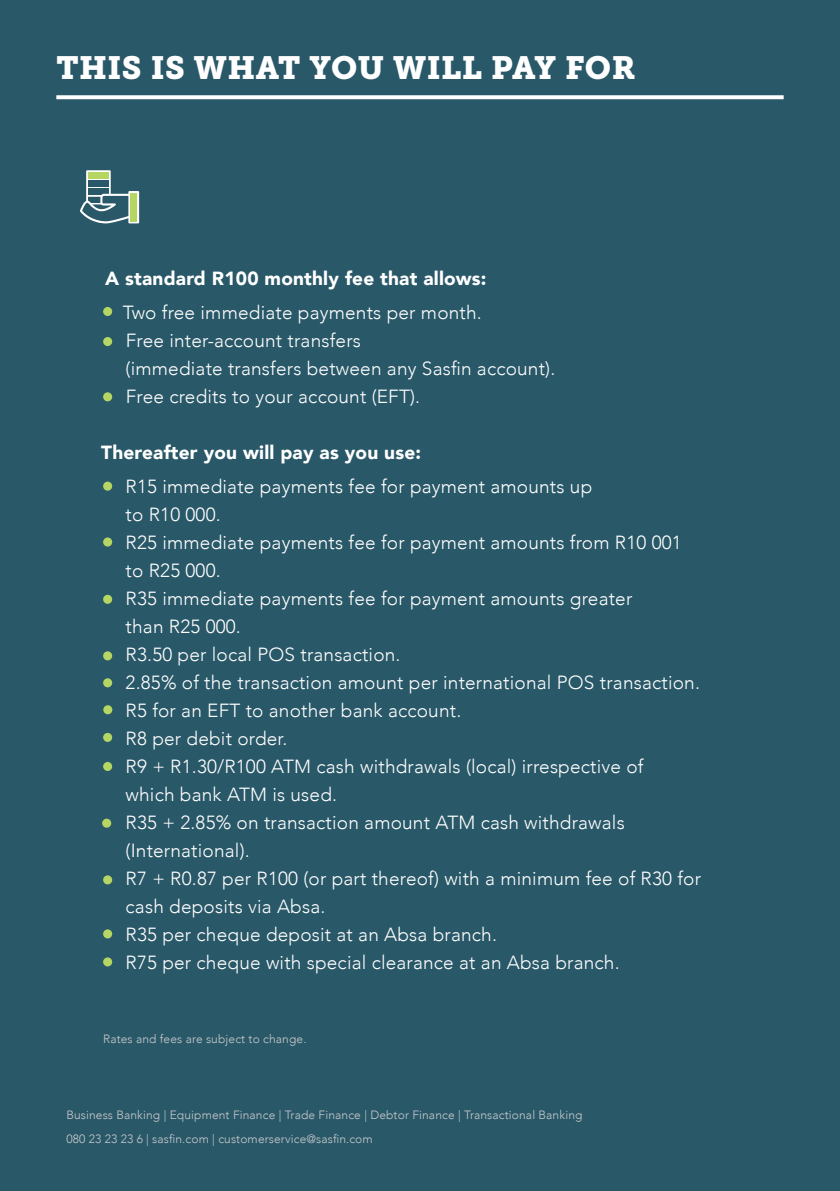
<style>
.page{position:relative;width:840px;height:1191px;background:#fff}
.page>*{position:absolute;margin:0;border:0;box-sizing:border-box;transform-origin:0 0}
.t1{font:32px "Museo Slab 900";letter-spacing:.015em;color:#fff}
.t2{font:300 19px/28px "Avenir";letter-spacing:.01em;color:#fff}
.t3{font:900 19px "Avenir";letter-spacing:.01em;color:#fff}
.t4{font:300 12px/24px "Avenir";letter-spacing:.01em;color:#c9cacc}
</style>
<div class="page">
<div style="left:0;top:0;width:839px;height:1191px;background:#295868"></div>
<svg style="left:56px;top:95px;width:727px;height:4px;background:#f1f4f5"></svg>
<div style="left:103px;top:337px;width:9px;height:9px;background:#b6d664;border-radius:50%"></div>
<div style="left:103px;top:307px;width:9px;height:9px;background:#b6d664;border-radius:50%"></div>
<div style="left:103px;top:392px;width:9px;height:9px;background:#b6d664;border-radius:50%"></div>
<div style="left:103px;top:481px;width:9px;height:10px;background:#b6d664;border-radius:50%"></div>
<div style="left:103px;top:537px;width:9px;height:9px;background:#b6d664;border-radius:50%"></div>
<div style="left:103px;top:595px;width:9px;height:9px;background:#b6d664;border-radius:50%"></div>
<div style="left:103px;top:651px;width:9px;height:9px;background:#b6d664;border-radius:50%"></div>
<div style="left:103px;top:678px;width:9px;height:9px;background:#b6d664;border-radius:50%"></div>
<div style="left:103px;top:733px;width:9px;height:9px;background:#b6d664;border-radius:50%"></div>
<div style="left:103px;top:762px;width:9px;height:9px;background:#b6d664;border-radius:50%"></div>
<div style="left:102px;top:818px;width:9px;height:9px;background:#b6d664;border-radius:50%"></div>
<div style="left:103px;top:705px;width:9px;height:9px;background:#b6d664;border-radius:50%"></div>
<div style="left:103px;top:875px;width:9px;height:9px;background:#b6d664;border-radius:50%"></div>
<div style="left:103px;top:929px;width:9px;height:9px;background:#b6d664;border-radius:50%"></div>
<div style="left:103px;top:957px;width:9px;height:9px;background:#b6d664;border-radius:50%"></div>
<svg style="left:80px;top:170px;width:59px;height:53px"></svg>
<h1 class="t1" style="left:56px;top:49px;width:580px">THIS IS WHAT YOU WILL PAY FOR</h1>
<p class="t3" style="left:105px;top:262px;width:382px">A standard R100 monthly fee that allows:</p>
<p class="t2" style="left:123px;top:298px;width:434px">Two free immediate payments per month.<br>Free inter-account transfers<br>(immediate transfers between any Sasfin account).<br>Free credits to your account (EFT).</p>
<p class="t3" style="left:101px;top:436px;width:321px">Thereafter you will pay as you use:</p>
<p class="t2" style="left:126px;top:472px;width:576px">R15 immediate payments fee for payment amounts up<br>to R10 000.<br>R25 immediate payments fee for payment amounts from R10 001 to R25 000.<br>R35 immediate payments fee for payment amounts greater<br>than R25 000.<br>R3.50 per local POS transaction.<br>2.85% of the transaction amount per international POS transaction.<br>R5 for an EFT to another bank account.<br>R8 per debit order.<br>R9 + R1.30/R100 ATM cash withdrawals (local) irrespective of<br>which bank ATM is used.<br>R35 + 2.85% on transaction amount ATM cash withdrawals (International).<br>R7 + R0.87 per R100 (or part thereof) with a minimum fee of R30 for cash deposits via Absa.<br>R35 per cheque deposit at an Absa branch.<br>R75 per cheque with special clearance at an Absa branch.</p>
<p class="t4" style="left:103px;top:1026px;width:205px">Rates and fees are subject to change.</p>
<p class="t4" style="left:66px;top:1102px;width:517px">Business Banking | Equipment Finance | Trade Finance | Debtor Finance | Transactional Banking<br>080 23 23 23 6 | sasfin.com | customerservice@sasfin.com</p>
</div>
